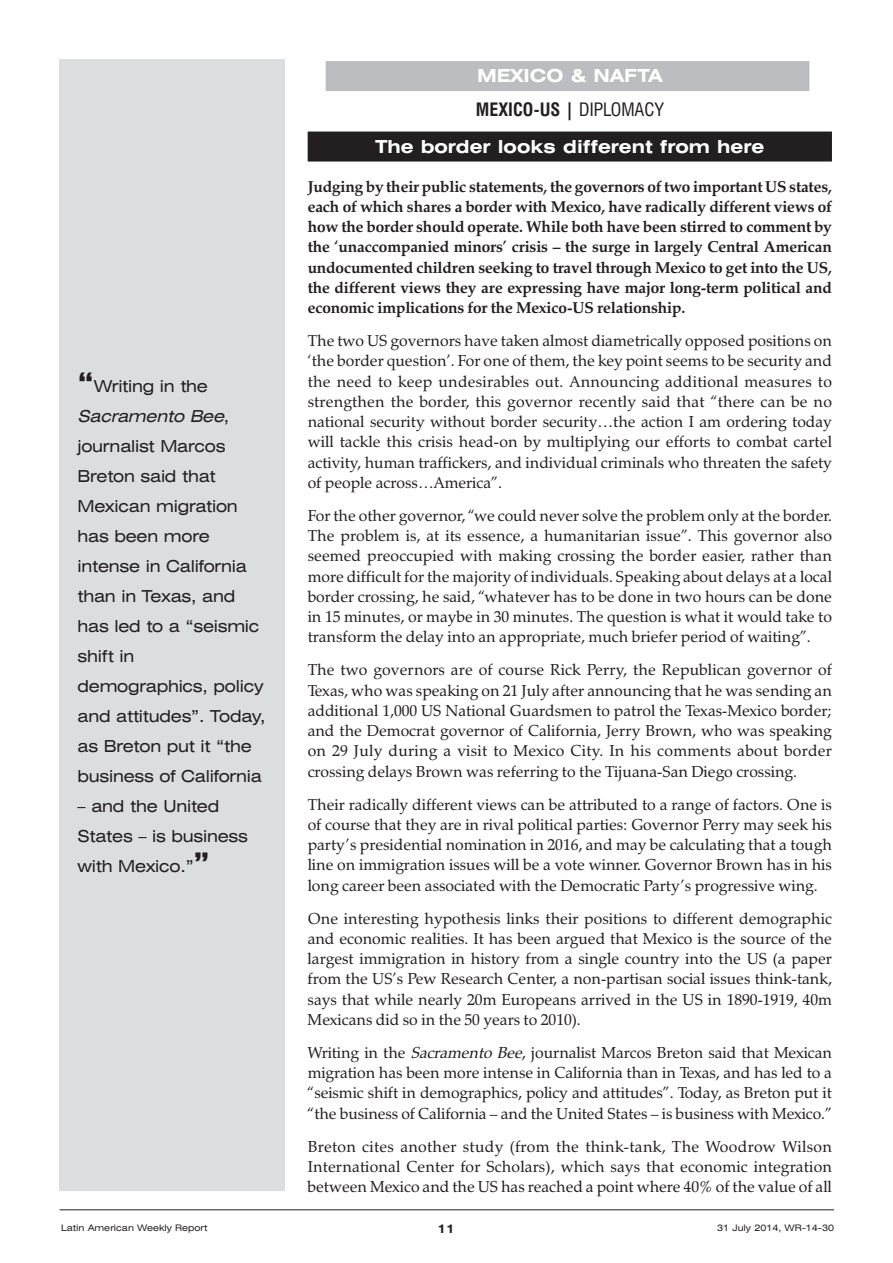
<style>
.page{position:relative;width:893px;height:1263px;background:#fff}
.page>*{position:absolute;margin:0;border:0;box-sizing:border-box;transform-origin:0 0}
.t1{font:700 expanded 18px/33.8px "Swiss 721 BT";color:#fff}
.t2{font:expanded 16.5px/30px "Swiss 721 BT";letter-spacing:-.015em;color:#231f20}
.t3{font:15.75px/20.2px "Zapf Calligraphic 801 BT";color:#231f20;text-align:justify}
.t4{font:700 15.75px/20.2px "Zapf Calligraphic 801 BT";letter-spacing:-.01em;color:#231f20;text-align:justify}
.t5{font:700 expanded 12px "Swiss 721 BT";color:#231f20}
.t6{font:expanded 9px "Swiss 721 BT";color:#231f20}
.s1{font-weight:700;font-size:27px}
.s2{font-style:italic}
.s3{font-stretch:condensed;color:#231f20}
.s4{font-weight:400;font-stretch:condensed;color:#231f20}
</style>
<div class="page">
<div style="left:326px;top:61px;width:483px;height:30px;background:#bcbdc0"></div>
<div style="left:308px;top:132px;width:524px;height:30px;background:#231f20"></div>
<div style="left:60px;top:60px;width:225px;height:1131px;background:#dcdddf"></div>
<hr style="left:60px;top:1209px;width:774px;height:1px;background:#231f20">
<p class="t2" style="left:78px;top:371px;width:189px"><span class="s1">“</span>Writing in the<br><span class="s2">Sacramento Bee</span>, journalist Marcos<br>Breton said that<br>Mexican migration has been more intense in California than in Texas, and has led to a “seismic shift in demographics, policy and attitudes”. Today, as Breton put it “the business of California</p>
<p class="t2" style="left:78px;top:791px;width:172px">– and the United<br>States – is business with Mexico.”<span class="s1">”</span></p>
<p class="t1" style="left:476px;top:59px;width:189px">MEXICO &amp; NAFTA<br><span class="s3">MEXICO-US |</span> <span class="s4">DIPLOMACY</span></p>
<p class="t1" style="left:375px;top:129px;width:390px">The border looks different from here</p>
<p class="t4" style="left:308px;top:176px;width:526px">Judging by their public statements, the governors of two important US states, each of which shares a border with Mexico, have radically different views of how the border should operate. While both have been stirred to comment by the ‘unaccompanied minors’ crisis – the surge in largely Central American undocumented children seeking to travel through Mexico to get into the US, the different views they are expressing have major long-term political and economic implications for the Mexico-US relationship.</p>
<p class="t3" style="left:308px;top:330px;width:526px">The two US governors have taken almost diametrically opposed positions on ‘the border question’. For one of them, the key point seems to be security and the need to keep undesirables out. Announcing additional measures to strengthen the border, this governor recently said that “there can be no national security without border security…the action I am ordering today will tackle this crisis head-on by multiplying our efforts to combat cartel activity, human traffickers, and individual criminals who threaten the safety of people across…America”.</p>
<p class="t3" style="left:308px;top:505px;width:526px">For the other governor, “we could never solve the problem only at the border.<br>The problem is, at its essence, a humanitarian issue”. This governor also seemed preoccupied with making crossing the border easier, rather than more difficult for the majority of individuals. Speaking about delays at a local border crossing, he said, “whatever has to be done in two hours can be done in 15 minutes, or maybe in 30 minutes. The question is what it would take to transform the delay into an appropriate, much briefer period of waiting”.</p>
<p class="t3" style="left:308px;top:660px;width:526px">The two governors are of course Rick Perry, the Republican governor of Texas, who was speaking on 21 July after announcing that he was sending an additional 1,000 US National Guardsmen to patrol the Texas-Mexico border; and the Democrat governor of California, Jerry Brown, who was speaking on 29 July during a visit to Mexico City. In his comments about border crossing delays Brown was referring to the Tijuana-San Diego crossing.</p>
<p class="t3" style="left:308px;top:794px;width:526px">Their radically different views can be attributed to a range of factors. One is of course that they are in rival political parties: Governor Perry may seek his party’s presidential nomination in 2016, and may be calculating that a tough line on immigration issues will be a vote winner. Governor Brown has in his long career been associated with the Democratic Party’s progressive wing.</p>
<p class="t3" style="left:308px;top:908px;width:526px">One interesting hypothesis links their positions to different demographic and economic realities. It has been argued that Mexico is the source of the largest immigration in history from a single country into the US (a paper from the US’s Pew Research Center, a non-partisan social issues think-tank, says that while nearly 20m Europeans arrived in the US in 1890-1919, 40m Mexicans did so in the 50 years to 2010).</p>
<p class="t3" style="left:308px;top:1042px;width:526px">Writing in the <span class="s2">SacramentoBee</span>, journalist Marcos Breton said that Mexican migration has been more intense in California than in Texas, and has led to a “seismic shift in demographics, policy and attitudes”. Today, as Breton put it “the business of California – and the United States – is business with Mexico.”</p>
<p class="t3" style="left:308px;top:1136px;width:526px">Breton cites another study (from the think-tank, The Woodrow Wilson International Center for Scholars), which says that economic integration between Mexico and the US has reached a point where 40% of the value of all</p>
<p class="t6" style="left:61px;top:1223px;width:148px">Latin American Weekly Report</p>
<p class="t5" style="left:437px;top:1221px;width:19px">11</p>
<p class="t6" style="left:717px;top:1223px;width:118px">31 July 2014, WR-14-30</p>
</div>
